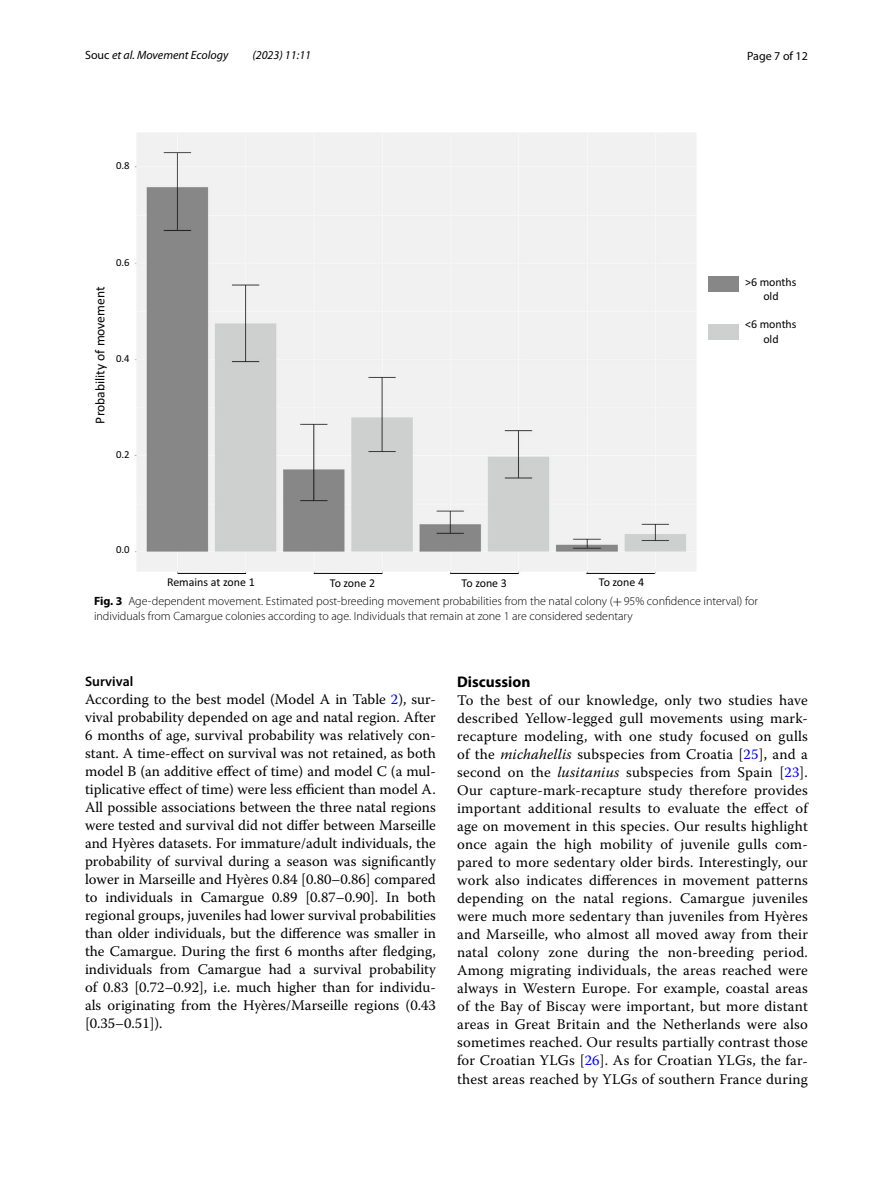
<style>
.page{position:relative;width:893px;height:1187px;background:#fff}
.page>*{position:absolute;margin:0;border:0;box-sizing:border-box;transform-origin:0 0}
.t1{font:700 15.45px "Myriad Pro";color:#000}
.t2{font:14.7px/18px "Warnock Pro";letter-spacing:.01em;color:#000;text-align:justify}
.t3{font:600 13.8px "Myriad Pro";color:#000}
.t4{font:13.65px "Calibri";color:#000}
.t5{font:300 12px/15px "Myriad Pro";color:#000}
.t6{font:12px/14.2px "Calibri";letter-spacing:-.005em;color:#000;text-align:center}
.t7{font:italic 12px "Myriad Pro";color:#000}
.t8{font:12px "Myriad Pro";color:#000}
.t9{font:10.8px "Calibri";color:#000}
.s1{font-style:normal}
.s2{font-weight:700}
.s3{font-family:"MTSY";font-weight:400}
.s4{color:#00f}
.s5{font-style:italic}
</style>
<div class="page">
<img style="left:134px;top:133px;width:562px;height:440px">
<div style="left:708px;top:277px;width:31px;height:15px;background:#868786"></div>
<div style="left:708px;top:324px;width:31px;height:15px;background:#cecfcf"></div>
<hr style="left:178px;top:573px;width:68px;height:1px;background:#000">
<hr style="left:314px;top:573px;width:68px;height:1px;background:#000">
<hr style="left:450px;top:573px;width:69px;height:1px;background:#000">
<hr style="left:586px;top:573px;width:69px;height:1px;background:#000">
<p class="t7" style="left:85px;top:48px;width:145px"><span class="s1">Souc</span> et al. Movement Ecology</p>
<p class="t7" style="left:252px;top:48px;width:60px">(2023) 11:11</p>
<p class="t8" style="left:747px;top:48px;width:62px">Page 7 of 12</p>
<p class="t9" style="left:116px;top:159px;width:15px">0.8</p>
<p class="t4" style="left:91px;top:423px;width:138px;rotate:-90deg">y t i l i baborP mf o mevo t ne</p>
<p class="t9" style="left:116px;top:255px;width:15px">0.6</p>
<p class="t9" style="left:116px;top:351px;width:15px">0.4</p>
<p class="t9" style="left:116px;top:447px;width:15px">0.2</p>
<p class="t9" style="left:116px;top:543px;width:15px">0.0</p>
<p class="t6" style="left:167px;top:575px;width:89px">Remains at zone 1</p>
<p class="t6" style="left:330px;top:575px;width:47px">To zone 2</p>
<p class="t6" style="left:462px;top:575px;width:47px">To zone 3</p>
<p class="t6" style="left:599px;top:575px;width:47px">To zone 4</p>
<p class="t6" style="left:745px;top:274px;width:53px">&gt;6 months old</p>
<p class="t6" style="left:745px;top:317px;width:53px">&lt;6 months old</p>
<p class="t5" style="left:94px;top:594px;width:665px"><span class="s2">Fig. 3</span> Age-dependent movement. Estimated post-breeding movement probabilities from the natal colony (<span class="s3">+</span>95% confidence interval) for individuals from Camargue colonies according to age. Individuals that remain at zone 1 are considered sedentary</p>
<p class="t3" style="left:85px;top:672px;width:50px">Survival</p>
<p class="t2" style="left:85px;top:690px;width:352px">According to the best model (Model A in Table <span class="s4">2</span>), sur&shy;vival probability depended on age and natal region. After 6 months of age, survival probability was relatively con&shy;stant. A time-effect on survival was not retained, as both model B (an additive effect of time) and model C (a mul&shy;tiplicative effect of time) were less efficient than model A.<br>All possible associations between the three natal regions were tested and survival did not differ between Marseille and Hyères datasets. For immature/adult individuals, the probability of survival during a season was significantly lower in Marseille and Hyères 0.84 [0.80–0.86] compared to individuals in Camargue 0.89 [0.87–0.90]. In both regional groups, juveniles had lower survival probabilities than older individuals, but the difference was smaller in the Camargue. During the first 6 months after fledging, individuals from Camargue had a survival probability of 0.83 [0.72–0.92], i.e. much higher than for individu&shy;als originating from the Hyères/Marseille regions (0.43 [0.35–0.51]).</p>
<p class="t1" style="left:457px;top:672px;width:75px">Discussion</p>
<p class="t2" style="left:457px;top:691px;width:352px">To the best of our knowledge, only two studies have described Yellow-legged gull movements using mark&shy;recapture modeling, with one study focused on gulls of the <span class="s5">michahellis</span> subspecies from Croatia [<span class="s4">25</span>], and a second on the <span class="s5">lusitanius</span> subspecies from Spain [<span class="s4">23</span>].<br>Our capture-mark-recapture study therefore provides important additional results to evaluate the effect of age on movement in this species. Our results highlight once again the high mobility of juvenile gulls com&shy;pared to more sedentary older birds. Interestingly, our work also indicates differences in movement patterns depending on the natal regions. Camargue juveniles were much more sedentary than juveniles from Hyères and Marseille, who almost all moved away from their natal colony zone during the non-breeding period.<br>Among migrating individuals, the areas reached were always in Western Europe. For example, coastal areas of the Bay of Biscay were important, but more distant areas in Great Britain and the Netherlands were also sometimes reached. Our results partially contrast those for Croatian YLGs [<span class="s4">26</span>]. As for Croatian YLGs, the far&shy;thest areas reached by YLGs of southern France during</p>
</div>
